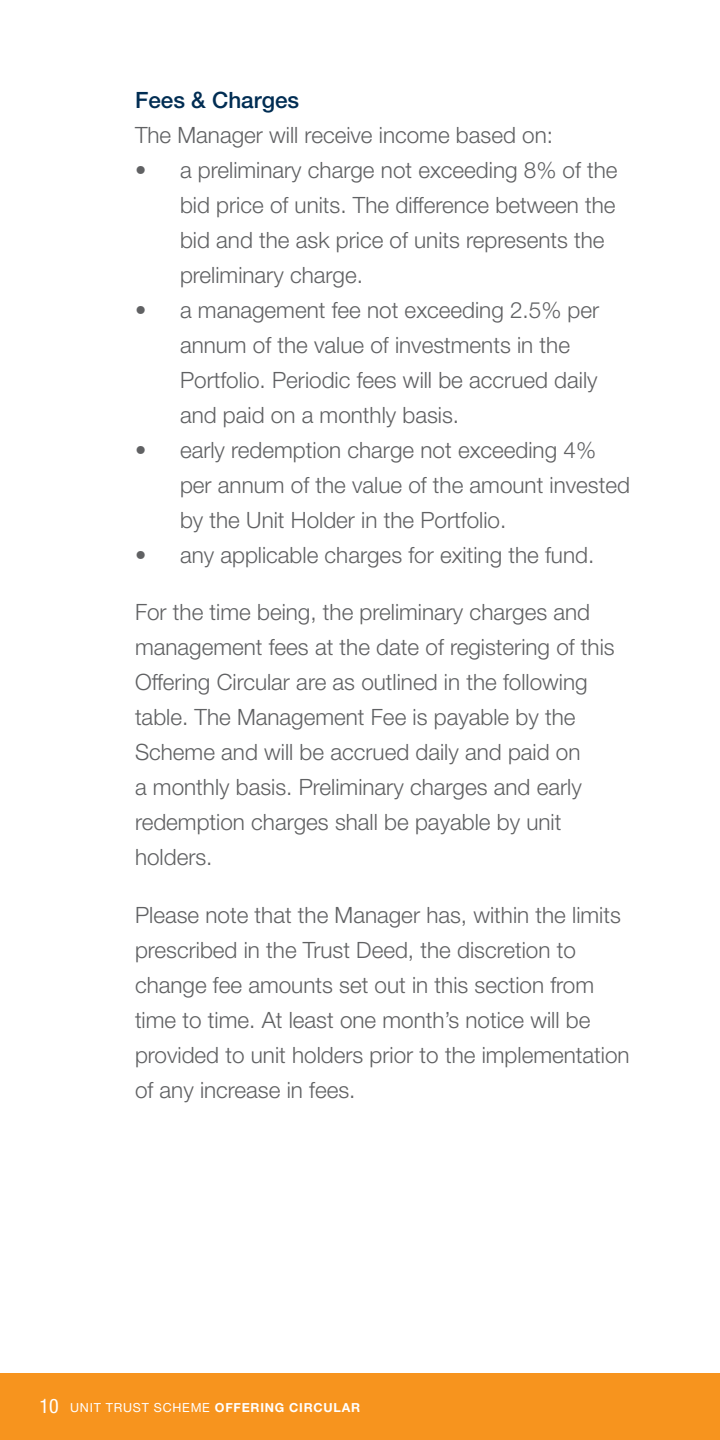
<style>
.page{position:relative;width:720px;height:1440px;background:#fff}
.page>*{position:absolute;margin:0;border:0;box-sizing:border-box;transform-origin:0 0}
.t1{font:300 22.5px/35px "Helvetica Neue LT";color:#606163}
.t2{font:500 22.5px "Helvetica Neue LT";color:#002d53}
.t3{font:700 12.5px "Helvetica Neue LT";letter-spacing:.06em;color:#fff}
.s1{font-weight:400;font-stretch:condensed;font-size:20px}
.s2{font-weight:400}
</style>
<div class="page">
<div style="left:0;top:1373px;width:720px;height:67px;background:#f7941e"></div>
<p class="t2" style="left:135px;top:86px;width:166px">Fees &amp; Charges</p>
<p class="t1" style="left:135px;top:117px;width:420px">The Manager will receive income based on:</p>
<p class="t1" style="left:180px;top:152px;width:439px;text-indent:-45px">• a preliminary charge not exceeding 8% of the bid price of units. The difference between the bid and the ask price of units represents the preliminary charge.</p>
<p class="t1" style="left:180px;top:292px;width:421px;text-indent:-45px">• a management fee not exceeding 2.5% per annum of the value of investments in the Portfolio. Periodic fees will be accrued daily and paid on a monthly basis.</p>
<p class="t1" style="left:180px;top:432px;width:452px;text-indent:-45px">• early redemption charge not exceeding 4% per annum of the value of the amount invested by the Unit Holder in the Portfolio.</p>
<p class="t1" style="left:135px;top:537px;width:461px">• any applicable charges for exiting the fund.</p>
<p class="t1" style="left:135px;top:594px;width:481px">For the time being, the preliminary charges and management fees at the date of registering of this Offering Circular are as outlined in the following table. The Management Fee is payable by the Scheme and will be accrued daily and paid on<br>a monthly basis. Preliminary charges and early redemption charges shall be payable by unit holders.</p>
<p class="t1" style="left:135px;top:897px;width:496px">Please note that the Manager has, within the limits prescribed in the Trust Deed, the discretion to change fee amounts set out in this section from time to time. At least one month’s notice will be provided to unit holders prior to the implementation of any increase in fees.</p>
<p class="t3" style="left:40px;top:1399px;width:322px"><span class="s1">10</span> <span class="s2">UNIT TRUST SCHEME</span> OFFERING CIRCULAR</p>
</div>
